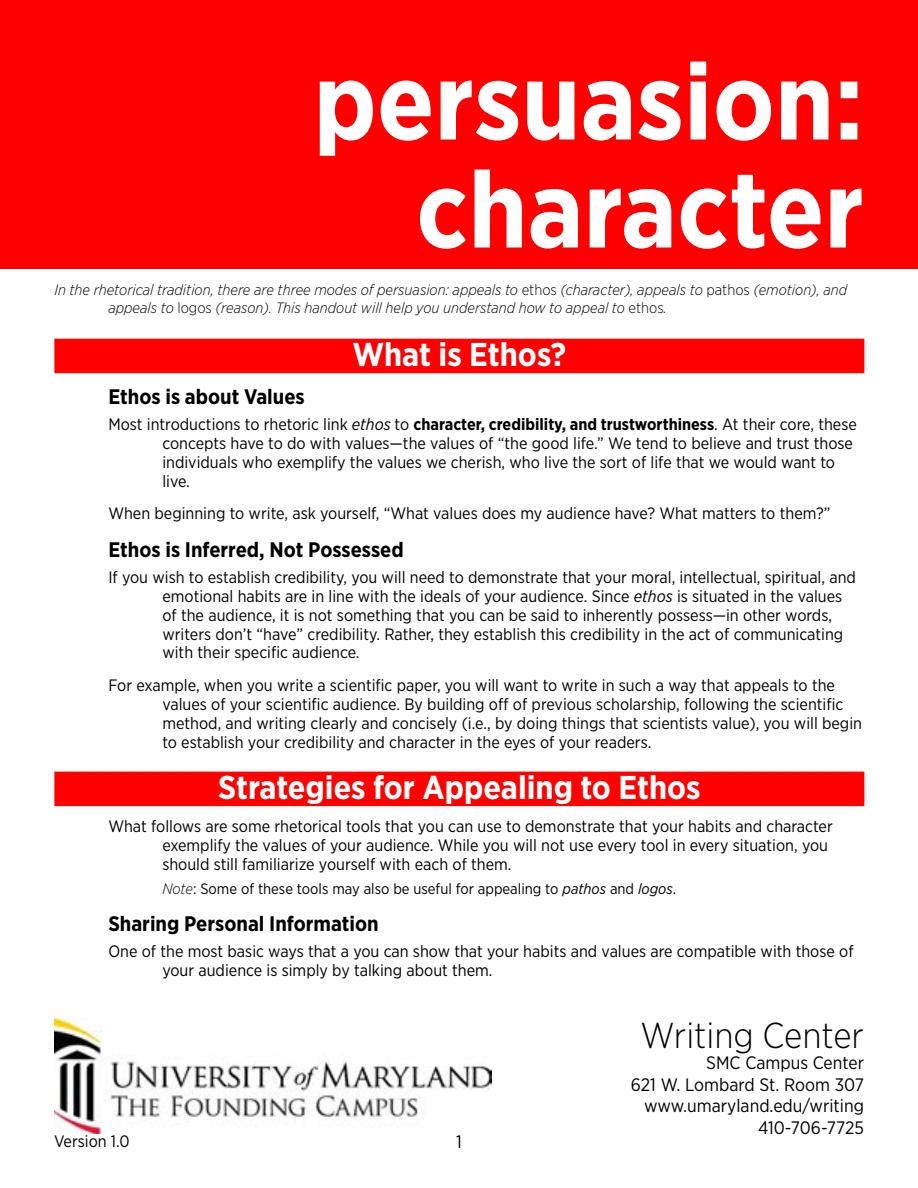
<style>
.page{position:relative;width:918px;height:1188px;background:#fff}
.page>*{position:absolute;margin:0;border:0;box-sizing:border-box;transform-origin:0 0}
.t1{font:700 108px/108px "Gotham Narrow";color:#fff;text-align:right}
.t2{font:300 36px "Gotham Narrow";color:#000}
.t3{font:700 33px "Gotham Narrow";color:#fff}
.t4{font:700 21px "Gotham Narrow";color:#000}
.t5{font:18px/21.6px "Gotham Narrow";color:#000;text-align:right}
.t6{font:16.5px/19px "Gotham Narrow";color:#000}
.t7{font:italic 300 15px/17.2px "Gotham Narrow";color:#000}
.t8{font:15px "Gotham Narrow";color:#000}
.s1{font-style:normal}
.s2{font-style:italic}
.s3{font-weight:700}
.s4{font-weight:300;font-style:italic}
</style>
<div class="page">
<div style="left:1px;top:0;width:917px;height:268px;background:#f00"></div>
<img style="left:54px;top:1019px;width:438px;height:115px">
<div style="left:54px;top:339px;width:810px;height:34px;background:#f00"></div>
<div style="left:54px;top:772px;width:810px;height:34px;background:#f00"></div>
<h1 class="t1" style="left:314px;top:47px;width:552px">persuasion: character</h1>
<p class="t7" style="left:108px;top:281px;width:740px;text-indent:-54px">In the rhetorical tradition, there are three modes of persuasion: appeals to <span class="s1">ethos</span> (character), appeals to <span class="s1">pathos</span> (emotion), and appeals to <span class="s1">logos</span> (reason). This handout will help you understand how to appeal to <span class="s1">ethos</span>.</p>
<h3 class="t3" style="left:353px;top:334px;width:215px">What is Ethos?</h3>
<p class="t4" style="left:108px;top:383px;width:198px">Ethos is about Values</p>
<p class="t6" style="left:162px;top:414px;width:696px;text-indent:-54px">Most introductions to rhetoric link <span class="s2">ethos</span> to <span class="s3">character, credibility, and trustworthiness</span>. At their core, these concepts have to do with values—the values of “the good life.” We tend to believe and trust those individuals who exemplify the values we cherish, who live the sort of life that we would want to live.</p>
<p class="t6" style="left:108px;top:504px;width:724px">When beginning to write, ask yourself, “What values does my audience have? What matters to them?”</p>
<p class="t4" style="left:108px;top:536px;width:297px">Ethos is Inferred, Not Possessed</p>
<p class="t6" style="left:162px;top:567px;width:695px;text-indent:-54px">If you wish to establish credibility, you will need to demonstrate that your moral, intellectual, spiritual, and emotional habits are in line with the ideals of your audience. Since <span class="s2">ethos</span> is situated in the values of the audience, it is not something that you can be said to inherently possess—in other words, writers don’t “have” credibility. Rather, they establish this credibility in the act of communicating with their specific audience.</p>
<p class="t6" style="left:162px;top:675px;width:701px;text-indent:-54px">For example, when you write a scientific paper, you will want to write in such a way that appeals to the values of your scientific audience. By building off of previous scholarship, following the scientific method, and writing clearly and concisely (i.e., by doing things that scientists value), you will begin to establish your credibility and character in the eyes of your readers.</p>
<h3 class="t3" style="left:218px;top:767px;width:484px">Strategies for Appealing to Ethos</h3>
<p class="t6" style="left:162px;top:816px;width:672px;text-indent:-54px">What follows are some rhetorical tools that you can use to demonstrate that your habits and character exemplify the values of your audience. While you will not use every tool in every situation, you should still familiarize yourself with each of them.</p>
<p class="t8" style="left:162px;top:879px;width:515px"><span class="s4">Note</span>: Some of these tools may also be useful for appealing to <span class="s2">pathos</span> and <span class="s2">logos</span>.</p>
<p class="t4" style="left:108px;top:911px;width:272px">Sharing Personal Information</p>
<p class="t6" style="left:162px;top:942px;width:693px;text-indent:-54px">One of the most basic ways that a you can show that your habits and values are compatible with those of your audience is simply by talking about them.</p>
<p class="t6" style="left:54px;top:1132px;width:77px">Version 1.0</p>
<p class="t5" style="left:456px;top:1131px;width:7px">1</p>
<h2 class="t2" style="left:641px;top:1013px;width:225px">Writing Center</h2>
<p class="t5" style="left:631px;top:1052px;width:235px">SMC Campus Center<br>621 W. Lombard St. Room 307 www.umaryland.edu/writing<br>410-706-7725</p>
</div>
